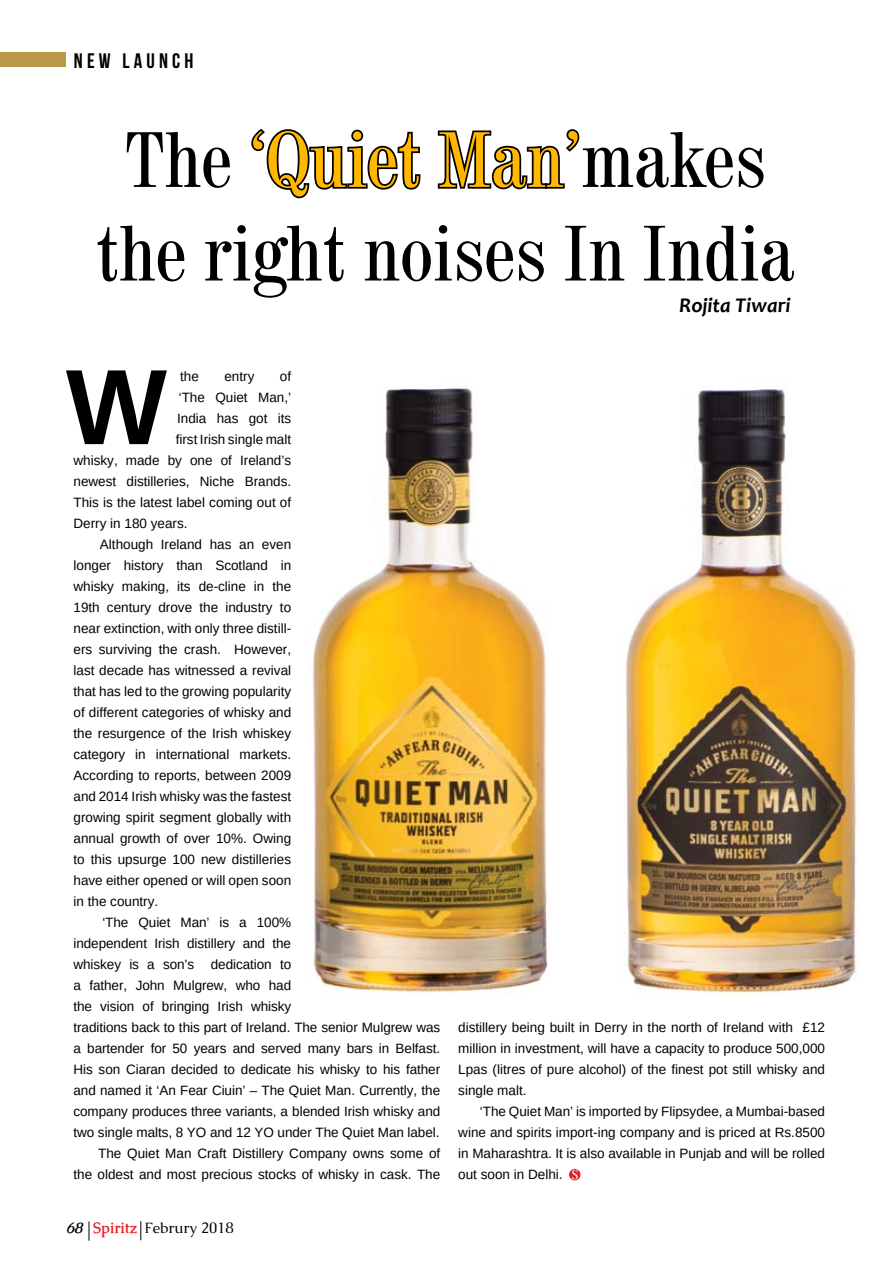
<style>
.page{position:relative;width:891px;height:1269px;background:#fff}
.page>*{position:absolute;margin:0;border:0;box-sizing:border-box;transform-origin:0 0}
.t1{font:700 107.1px "Arimo";color:#000}
.t2{font:condensed 78px/93.6px "Century 725 BT";color:#000;text-align:center}
.t3{font:italic 700 21px "Candara";color:#000}
.t4{font:21px "Bebas Neue";letter-spacing:.2em;color:#000}
.t5{font:15px "Caudex";color:#000}
.t6{font:13.5px/21px "Arimo";color:#000;text-align:justify}
.s1{color:#ffb701}
.s2{font-weight:700;font-style:italic}
.s3{font-weight:700;color:#ed1c24}
</style>
<div class="page">
<svg style="left:89px;top:1221px;width:53px;height:20px"></svg>
<div style="left:0;top:52px;width:66px;height:15px;background:#ba9849"></div>
<div style="left:569px;top:1169px;width:11px;height:11px;background:#ed1c24;border-radius:50%"></div>
<svg style="left:572px;top:1170px;width:6px;height:9px"></svg>
<img style="left:312px;top:386px;width:546px;height:610px">
<svg style="left:251px;top:128px;width:170px;height:71px"></svg>
<svg style="left:437px;top:129px;width:143px;height:61px"></svg>
<h3 class="t4" style="left:74px;top:49px;width:121px">NEW LAUNCH</h3>
<h2 class="t2" style="left:96px;top:112px;width:700px">The <span class="s1">‘Quiet Man’</span>makes the right noises In India</h2>
<h3 class="t3" style="left:679px;top:292px;width:113px">Rojita Tiwari</h3>
<h1 class="t1" style="left:66px;top:333px;width:103px">W</h1>
<p class="t6" style="left:180px;top:366px;width:20px">the</p>
<p class="t6" style="left:224px;top:366px;width:32px">entry</p>
<p class="t6" style="left:280px;top:366px;width:13px">of</p>
<p class="t6" style="left:179px;top:387px;width:114px">‘The Quiet Man,’</p>
<p class="t6" style="left:177px;top:408px;width:115px">India has got its</p>
<p class="t6" style="left:176px;top:429px;width:117px">first Irish single malt</p>
<p class="t6" style="left:74px;top:450px;width:219px">whisky, made by one of Ireland’s</p>
<p class="t6" style="left:74px;top:471px;width:219px">newest distilleries, Niche Brands.</p>
<p class="t6" style="left:74px;top:492px;width:219px">This is the latest label coming out of</p>
<p class="t6" style="left:74px;top:513px;width:116px">Derry in 180 years.</p>
<p class="t6" style="left:100px;top:534px;width:193px">Although Ireland has an even</p>
<p class="t6" style="left:74px;top:555px;width:219px">longer history than Scotland in</p>
<p class="t6" style="left:74px;top:576px;width:219px">whisky making, its de-cline in the</p>
<p class="t6" style="left:74px;top:597px;width:219px">19th century drove the industry to</p>
<p class="t6" style="left:74px;top:618px;width:219px">near extinction, with only three distill-</p>
<p class="t6" style="left:74px;top:639px;width:219px">ers surviving the crash. However,</p>
<p class="t6" style="left:74px;top:660px;width:219px">last decade has witnessed a revival</p>
<p class="t6" style="left:74px;top:681px;width:219px">that has led to the growing popularity</p>
<p class="t6" style="left:74px;top:702px;width:219px">of different categories of whisky and</p>
<p class="t6" style="left:74px;top:723px;width:219px">the resurgence of the Irish whiskey</p>
<p class="t6" style="left:74px;top:744px;width:219px">category in international markets.</p>
<p class="t6" style="left:74px;top:765px;width:219px">According to reports, between 2009</p>
<p class="t6" style="left:74px;top:786px;width:219px">and 2014 Irish whisky was the fastest</p>
<p class="t6" style="left:74px;top:807px;width:219px">growing spirit segment globally with</p>
<p class="t6" style="left:74px;top:828px;width:219px">annual growth of over 10%. Owing</p>
<p class="t6" style="left:74px;top:849px;width:219px">to this upsurge 100 new distilleries</p>
<p class="t6" style="left:74px;top:870px;width:219px">have either opened or will open soon</p>
<p class="t6" style="left:74px;top:891px;width:86px">in the country.</p>
<p class="t6" style="left:102px;top:912px;width:190px">‘The Quiet Man’ is a 100%</p>
<p class="t6" style="left:74px;top:933px;width:219px">independent Irish distillery and the</p>
<p class="t6" style="left:74px;top:954px;width:219px">whiskey is a son’s dedication to</p>
<p class="t6" style="left:74px;top:975px;width:219px">a father, John Mulgrew, who had</p>
<p class="t6" style="left:74px;top:996px;width:219px">the vision of bringing Irish whisky</p>
<p class="t6" style="left:74px;top:1017px;width:368px">traditions back to this part of Ireland. The senior Mulgrew was</p>
<p class="t6" style="left:74px;top:1038px;width:368px">a bartender for 50 years and served many bars in Belfast.</p>
<p class="t6" style="left:74px;top:1059px;width:368px">His son Ciaran decided to dedicate his whisky to his father</p>
<p class="t6" style="left:74px;top:1080px;width:368px">and named it ‘An Fear Ciuin’ – The Quiet Man. Currently, the</p>
<p class="t6" style="left:74px;top:1101px;width:368px">company produces three variants, a blended Irish whisky and</p>
<p class="t6" style="left:74px;top:1122px;width:368px">two single malts, 8 YO and 12 YO under The Quiet Man label.</p>
<p class="t6" style="left:98px;top:1143px;width:344px">The Quiet Man Craft Distillery Company owns some of</p>
<p class="t6" style="left:74px;top:1164px;width:368px">the oldest and most precious stocks of whisky in cask. The</p>
<p class="t5" style="left:66px;top:1218px;width:169px"><span class="s2">68</span> <span class="s3">Spiritz</span> Februry 2018</p>
<p class="t6" style="left:458px;top:1017px;width:368px">distillery being built in Derry in the north of Ireland with £12 million in investment, will have a capacity to produce 500,000<br>Lpas (litres of pure alcohol) of the finest pot still whisky and single malt.</p>
<p class="t6" style="left:458px;top:1101px;width:368px;text-indent:22px">‘The Quiet Man’ is imported by Flipsydee, a Mumbai-based wine and spirits import-ing company and is priced at Rs.8500 in Maharashtra. It is also available in Punjab and will be rolled out soon in Delhi.</p>
</div>
